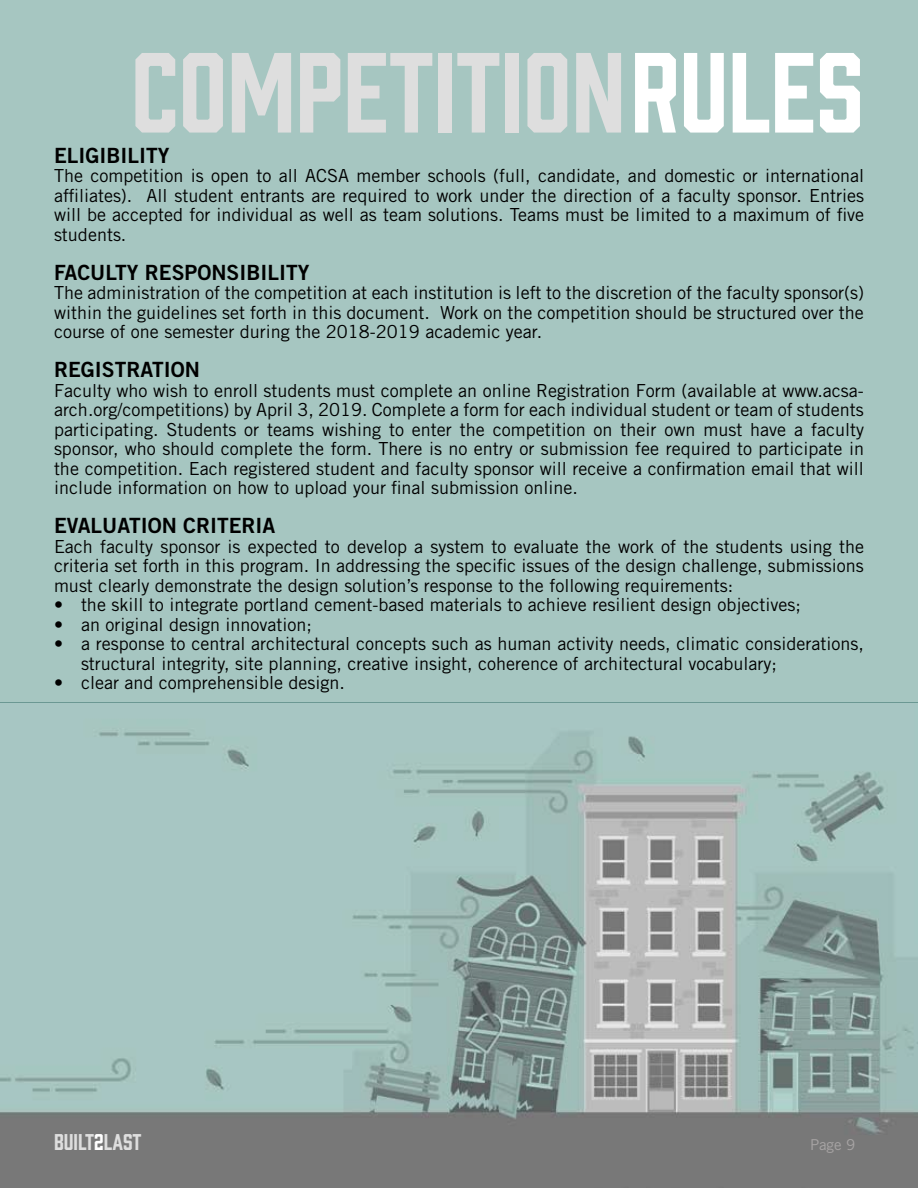
<style>
.page{position:relative;width:918px;height:1188px;background:#fff}
.page>*{position:absolute;margin:0;border:0;box-sizing:border-box;transform-origin:0 0}
.t1{font:104.7px "Prohibition";letter-spacing:-.005em;color:#dedede}
.t2{font:21px "Trade Gothic LT Std Bd 2";color:#000}
.t3{font:21px "Prohibition";color:#dedede}
.t4{font:18px/19.5px "Trade Gothic LT Std";color:#000;text-align:justify}
.t5{font:15px "Trade Gothic LT Std";color:#a7a4a4}
.s1{color:#fff}
</style>
<div class="page">
<img style="left:0;top:0;width:918px;height:1188px">
<h1 class="t1" style="left:131px;top:20px;width:734px">COMPETITION <span class="s1">RULES</span></h1>
<p class="t2" style="left:54px;top:142px;width:117px">ELIGIBILITY</p>
<p class="t4" style="left:54px;top:166px;width:812px">The competition is open to all ACSA member schools (full, candidate, and domestic or international affiliates). All student entrants are required to work under the direction of a faculty sponsor. Entries will be accepted for individual as well as team solutions. Teams must be limited to a maximum of five students.</p>
<p class="t2" style="left:54px;top:259px;width:257px">FACULTY RESPONSIBILITY</p>
<p class="t4" style="left:54px;top:283px;width:812px">The administration of the competition at each institution is left to the discretion of the faculty sponsor(s) within the guidelines set forth in this document. Work on the competition should be structured over the course of one semester during the 2018-2019 academic year.</p>
<p class="t2" style="left:54px;top:357px;width:147px">REGISTRATION</p>
<p class="t4" style="left:54px;top:380px;width:812px">Faculty who wish to enroll students must complete an online Registration Form (available at www.acsa&shy;arch.org/competitions) by April 3, 2019. Complete a form for each individual student or team of students participating. Students or teams wishing to enter the competition on their own must have a faculty sponsor, who should complete the form. There is no entry or submission fee required to participate in the competition. Each registered student and faculty sponsor will receive a confirmation email that will include information on how to upload your final submission online.</p>
<p class="t2" style="left:54px;top:513px;width:223px">EVALUATION CRITERIA</p>
<p class="t4" style="left:54px;top:536px;width:812px">Each faculty sponsor is expected to develop a system to evaluate the work of the students using the criteria set forth in this program. In addressing the specific issues of the design challenge, submissions must clearly demonstrate the design solution’s response to the following requirements:</p>
<p class="t4" style="left:54px;top:595px;width:748px">• the skill to integrate portland cement-based materials to achieve resilient design objectives;</p>
<p class="t4" style="left:54px;top:614px;width:260px">• an original design innovation;</p>
<p class="t4" style="left:81px;top:634px;width:784px;text-indent:-27px">• a response to central architectural concepts such as human activity needs, climatic considerations, structural integrity, site planning, creative insight, coherence of architectural vocabulary;</p>
<p class="t4" style="left:54px;top:673px;width:293px">• clear and comprehensible design.</p>
<p class="t3" style="left:54px;top:1127px;width:89px">BUILT<span class="s1">2</span>LAST</p>
<p class="t5" style="left:810px;top:1135px;width:47px">Page 9</p>
</div>
